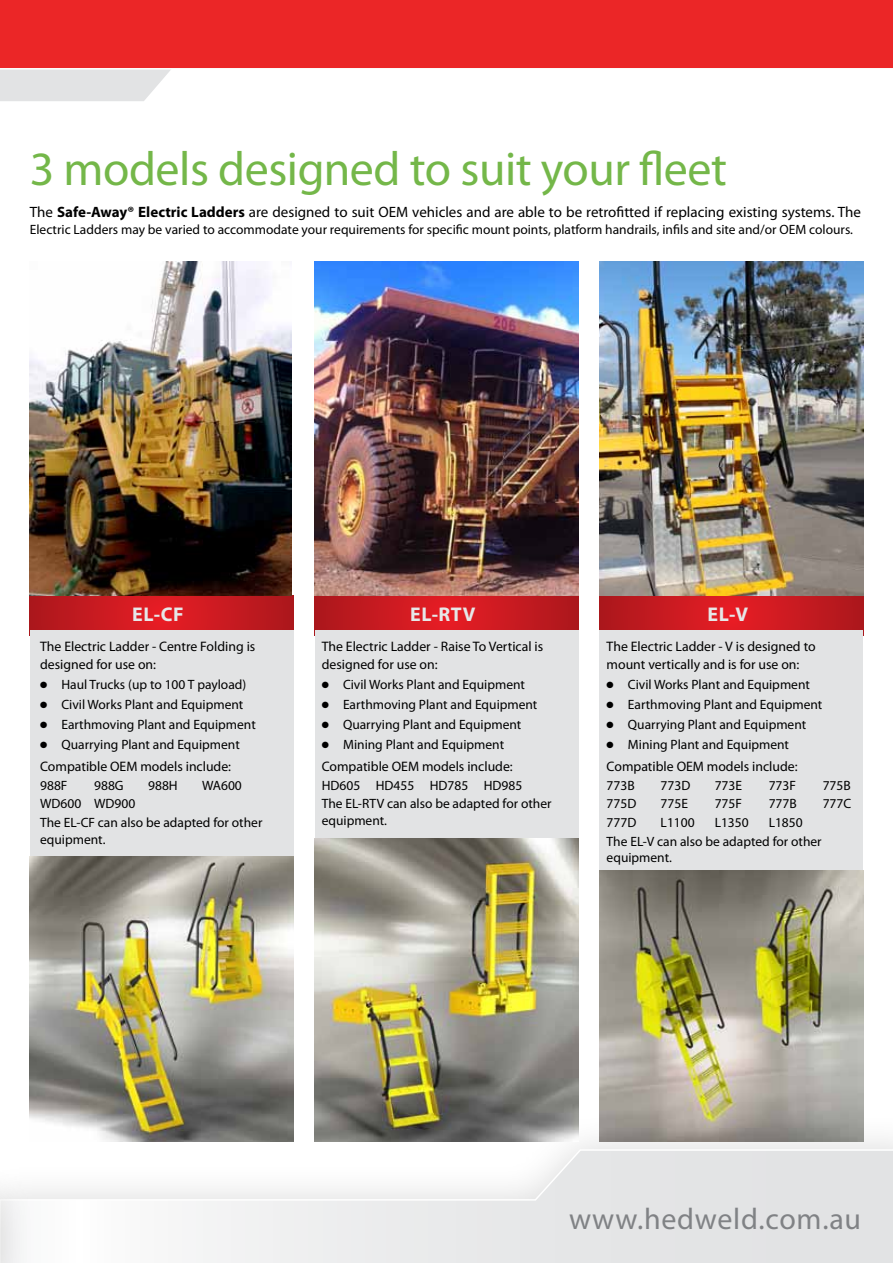
<style>
.page{position:relative;width:893px;height:1263px;background:#fff}
.page>*{position:absolute;margin:0;border:0;box-sizing:border-box;transform-origin:0 0}
.t1{font:48px "Myriad Pro";letter-spacing:-.01em;color:#74b749}
.t2{font:30px "Myriad Pro";letter-spacing:.025em;color:#808285}
.t3{font:700 19.95px "Myriad Pro";letter-spacing:.025em;color:#e6e7e8}
.t4{font:15px "Myriad Pro";color:#000}
.t5{font:13.8px/17.9px "Myriad Pro";color:#000}
.t6{font:13.5px/18.6px "Myriad Pro";color:#000}
.s1{font-weight:700}
</style>
<div class="page">
<div style="left:0;top:1111px;width:893px;height:152px;background:#000;opacity:.15"></div>
<svg style="left:0;top:1148px;width:893px;height:115px"></svg>
<div style="left:0;top:1161px;width:38px;height:102px;background:#f6f7f7"></div>
<svg style="left:0;top:1198px;width:2px;height:65px"></svg>
<div style="left:0;top:0;width:893px;height:69px;background:#eb2627"></div>
<svg style="left:0;top:70px;width:170px;height:31px;background:#e4e5e6"></svg>
<hr style="left:0;top:68px;width:893px;height:2px;background:#fff">
<svg style="left:30px;top:595px;width:263px;height:35px;background:#c51b20"></svg>
<div style="left:30px;top:630px;width:263px;height:228px;background:#e2e3e4"></div>
<svg style="left:315px;top:595px;width:263px;height:35px;background:#c81d23"></svg>
<div style="left:315px;top:630px;width:263px;height:211px;background:#e2e3e4"></div>
<img style="left:315px;top:261px;width:263px;height:334px">
<svg style="left:600px;top:595px;width:263px;height:35px;background:#c71d22"></svg>
<div style="left:600px;top:630px;width:263px;height:247px;background:#e2e3e4"></div>
<img style="left:315px;top:838px;width:263px;height:303px">
<img style="left:30px;top:261px;width:261px;height:334px">
<img style="left:30px;top:856px;width:263px;height:285px">
<img style="left:600px;top:261px;width:263px;height:334px">
<img style="left:600px;top:871px;width:263px;height:270px">
<h1 class="t1" style="left:30px;top:139px;width:699px">3 models designed to suit your fleet</h1>
<p class="t4" style="left:30px;top:203px;width:833px">The <span class="s1">Safe-Away® Electric Ladders</span> are designed to suit OEM vehicles and are able to be retrofitted if replacing existing systems. The</p>
<p class="t6" style="left:30px;top:220px;width:825px">Electric Ladders may be varied to accommodate your requirements for specific mount points, platform handrails, infils and site and/or OEM colours.</p>
<h3 class="t3" style="left:132px;top:601px;width:53px">EL-CF</h3>
<p class="t5" style="left:40px;top:637px;width:217px">The Electric Ladder - Centre Folding is designed for use on:</p>
<p class="t6" style="left:40px;top:675px;width:208px">● Haul Trucks (up to 100 T payload)</p>
<p class="t6" style="left:40px;top:695px;width:205px">● Civil Works Plant and Equipment</p>
<p class="t6" style="left:40px;top:715px;width:217px">● Earthmoving Plant and Equipment</p>
<p class="t6" style="left:40px;top:735px;width:201px">● Quarrying Plant and Equipment</p>
<p class="t5" style="left:40px;top:757px;width:193px">Compatible OEM models include:</p>
<p class="t6" style="left:40px;top:776px;width:29px">988F</p>
<p class="t6" style="left:94px;top:776px;width:31px">988G</p>
<p class="t6" style="left:148px;top:776px;width:31px">988H</p>
<p class="t6" style="left:202px;top:776px;width:41px">WA600</p>
<p class="t6" style="left:40px;top:794px;width:224px">WD600 WD900<br>The EL-CF can also be adapted for other</p>
<p class="t6" style="left:40px;top:829px;width:67px">equipment.</p>
<h3 class="t3" style="left:410px;top:601px;width:67px">EL-RTV</h3>
<p class="t5" style="left:322px;top:637px;width:223px">The Electric Ladder - Raise To Vertical is designed for use on:</p>
<p class="t6" style="left:322px;top:675px;width:205px">● Civil Works Plant and Equipment</p>
<p class="t6" style="left:322px;top:695px;width:217px">● Earthmoving Plant and Equipment</p>
<p class="t6" style="left:322px;top:715px;width:201px">● Quarrying Plant and Equipment</p>
<p class="t6" style="left:322px;top:735px;width:184px">● Mining Plant and Equipment</p>
<p class="t5" style="left:322px;top:757px;width:193px">Compatible OEM models include:</p>
<p class="t6" style="left:322px;top:776px;width:231px">HD605 HD455 HD785 HD985<br>The EL-RTV can also be adapted for other</p>
<p class="t6" style="left:322px;top:811px;width:67px">equipment.</p>
<h3 class="t3" style="left:707px;top:601px;width:42px">EL-V</h3>
<p class="t5" style="left:607px;top:637px;width:211px">The Electric Ladder - V is designed to mount vertically and is for use on:</p>
<p class="t6" style="left:607px;top:675px;width:205px">● Civil Works Plant and Equipment</p>
<p class="t6" style="left:607px;top:695px;width:217px">● Earthmoving Plant and Equipment</p>
<p class="t6" style="left:607px;top:715px;width:201px">● Quarrying Plant and Equipment</p>
<p class="t6" style="left:607px;top:735px;width:184px">● Mining Plant and Equipment</p>
<p class="t5" style="left:607px;top:757px;width:193px">Compatible OEM models include:</p>
<p class="t6" style="left:607px;top:776px;width:30px">773B</p>
<p class="t6" style="left:661px;top:776px;width:31px">773D</p>
<p class="t6" style="left:715px;top:776px;width:29px">773E</p>
<p class="t6" style="left:769px;top:776px;width:29px">773F</p>
<p class="t6" style="left:823px;top:776px;width:30px">775B</p>
<p class="t6" style="left:607px;top:794px;width:31px">775D</p>
<p class="t6" style="left:661px;top:794px;width:29px">775E</p>
<p class="t6" style="left:715px;top:794px;width:29px">775F</p>
<p class="t6" style="left:769px;top:794px;width:30px">777B</p>
<p class="t6" style="left:823px;top:794px;width:30px">777C</p>
<p class="t6" style="left:607px;top:813px;width:31px">777D</p>
<p class="t6" style="left:661px;top:813px;width:36px">L1100</p>
<p class="t6" style="left:715px;top:813px;width:36px">L1350</p>
<p class="t6" style="left:607px;top:813px;width:217px;text-indent:162px">L1850<br>The EL-V can also be adapted for other</p>
<p class="t6" style="left:607px;top:848px;width:67px">equipment.</p>
<h2 class="t2" style="left:569px;top:1200px;width:294px">www.hedweld.com.au</h2>
</div>
